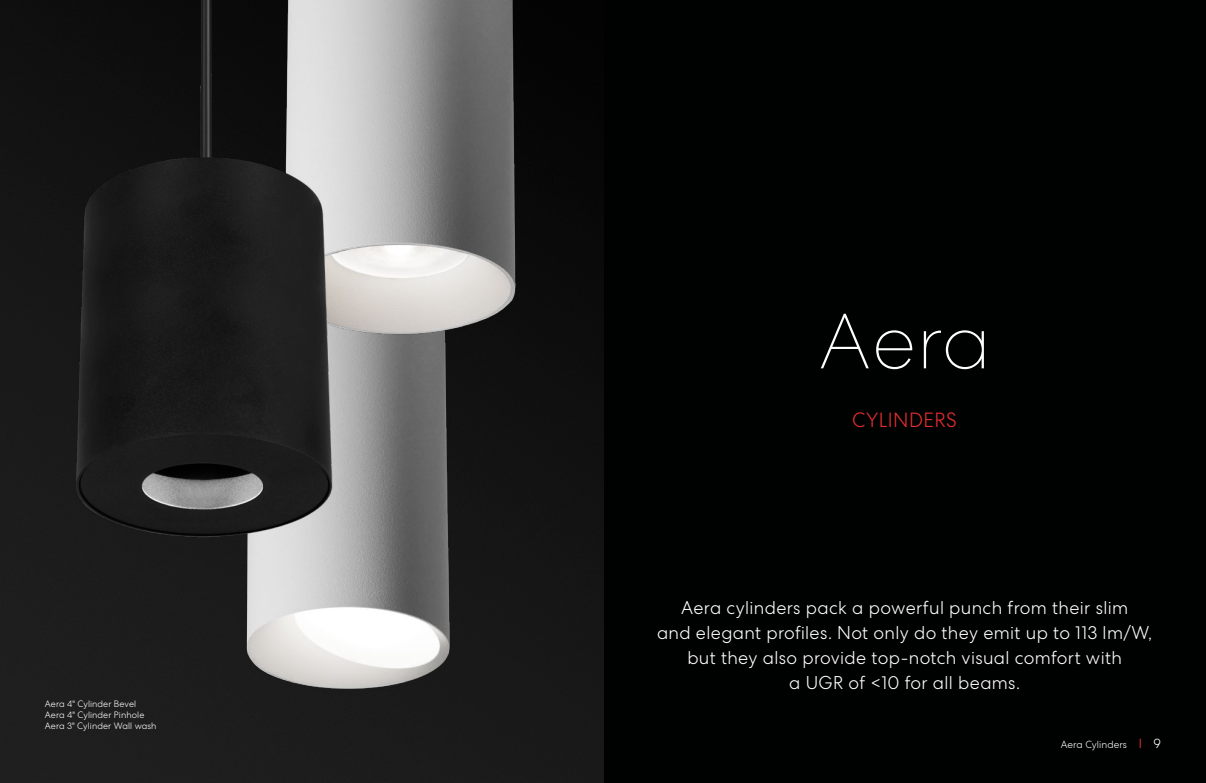
<style>
.page{position:relative;width:1206px;height:783px;background:#fff}
.page>*{position:absolute;margin:0;border:0;box-sizing:border-box;transform-origin:0 0}
.t1{font:100 78px "Centra No 2";color:#fff}
.t2{font:300 20px "Centra No 2";letter-spacing:.02em;color:#e52e2d}
.t3{font:300 18px/25px "Centra No 2";letter-spacing:.02em;color:#fff;text-align:center}
.t4{font:300 13px "Centra No 2";color:#fff}
.t5{font:300 10px "Centra No 2";letter-spacing:.005em;color:#fff}
.t6{font:300 9px/11px "Centra No 2";letter-spacing:.01em;color:#fff}
</style>
<div class="page">
<div style="left:603px;top:0;width:603px;height:783px;background:#000101"></div>
<img style="left:0;top:0;width:604px;height:783px">
<img style="left:243px;top:361px;width:208px;height:336px">
<img style="left:345px;top:0;width:183px;height:361px">
<img style="left:74px;top:0;width:271px;height:550px">
<p class="t6" style="left:45px;top:699px;width:113px">Aera 4" Cylinder Bevel<br>Aera 4" Cylinder Pinhole<br>Aera 3" Cylinder Wall wash</p>
<h1 class="t1" style="left:819px;top:298px;width:173px">Aera</h1>
<p class="t2" style="left:852px;top:409px;width:106px">CYLINDERS</p>
<p class="t3" style="left:657px;top:595px;width:497px">Aera cylinders pack a powerful punch from their slim<br>and elegant profiles. Not only do they emit up to 113 lm/W, but they also provide top-notch visual comfort with<br>a UGR of &lt;10 for all beams.</p>
<p class="t5" style="left:1061px;top:739px;width:67px">Aera Cylinders</p>
<p class="t4" style="left:1153px;top:736px;width:9px">9</p>
</div>
